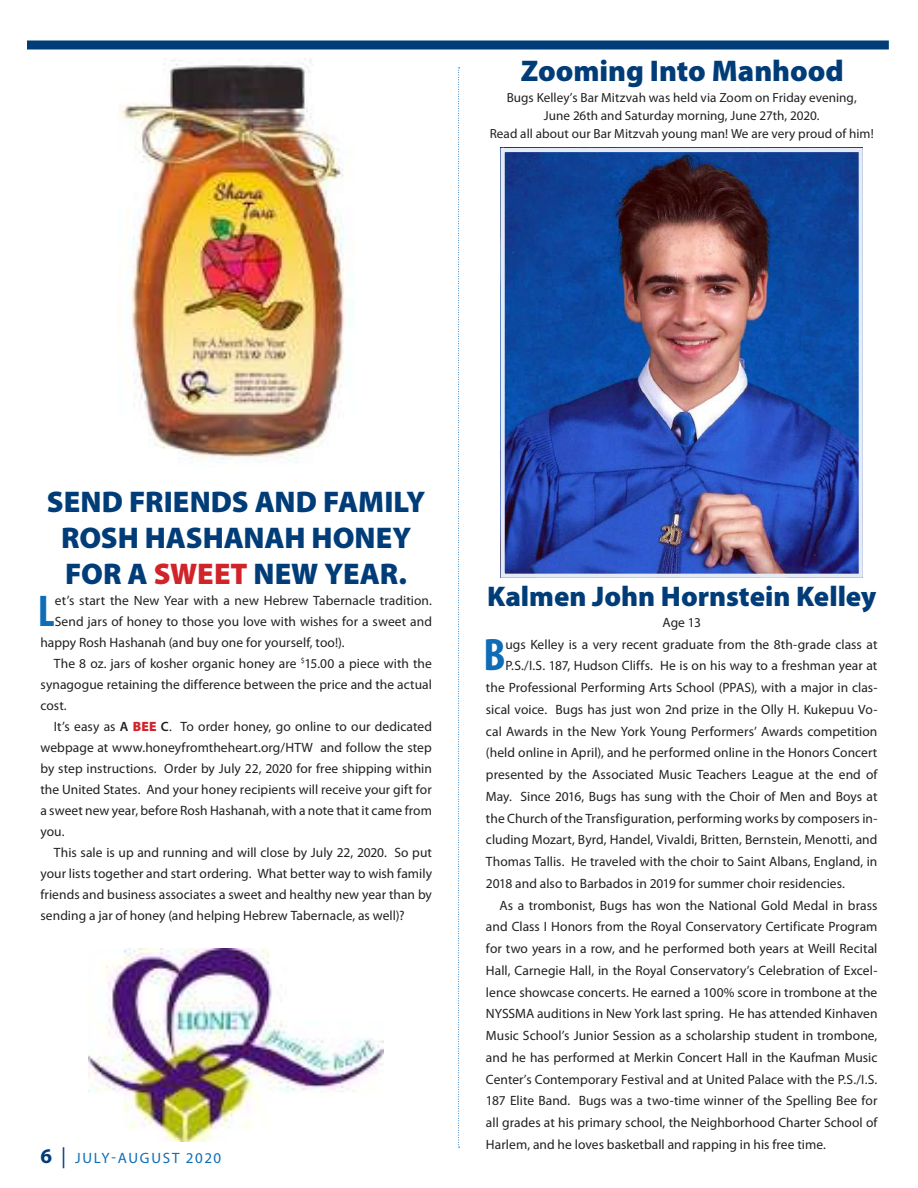
<style>
.page{position:relative;width:918px;height:1188px;background:#fff}
.page>*{position:absolute;margin:0;border:0;box-sizing:border-box;transform-origin:0 0}
.t1{font:700 condensed 45.75px "Myriad Pro";color:#0f6cb6}
.t2{font:700 condensed 44.7px "Myriad Pro";color:#0f6cb6}
.t3{font:900 30px/36px "Myriad Pro";color:#003d78;text-align:center}
.t4{font:900 28.5px "Myriad Pro";color:#003d78}
.t5{font:15px "Myriad Pro";letter-spacing:.12em;color:#0f6cb6}
.t6{font:13.5px "Myriad Pro";letter-spacing:.005em;color:#231f20}
.t7{font:13.2px/18px "Myriad Pro";letter-spacing:.005em;color:#231f20;text-align:center}
.s1{color:#d1232a}
.s2{font-weight:600}
.s3{font-weight:900;color:#d1232a}
.s4{font-weight:700;font-size:21px;color:#003d78}
.s5{font-size:21px;color:#003d78}
</style>
<div class="page">
<div style="left:27px;top:40px;width:862px;height:10px;background:#003d78"></div>
<svg style="left:458px;top:68px;width:2px;height:1080px"></svg>
<img style="left:118px;top:58px;width:227px;height:405px">
<img style="left:89px;top:948px;width:295px;height:194px">
<img style="left:506px;top:153px;width:352px;height:420px">
<div style="left:501px;top:148px;width:362px;height:430px;border:4px solid #e4ebf6"></div>
<h3 class="t3" style="left:521px;top:53px;width:325px">Zooming Into Manhood</h3>
<p class="t7" style="left:490px;top:88px;width:386px">Bugs Kelley’s Bar Mitzvah was held via Zoom on Friday evening,<br>June 26th and Saturday morning, June 27th, 2020.<br>Read all about our Bar Mitzvah young man! We are very proud of him!</p>
<h3 class="t3" style="left:47px;top:484px;width:380px">SEND FRIENDS AND FAMILY<br>ROSH HASHANAH HONEY<br>FOR A <span class="s1">SWEET</span> NEW YEAR.</h3>
<h2 class="t2" style="left:38px;top:583px;width:18px">L</h2>
<p class="t6" style="left:55px;top:592px;width:379px">et’s start the New Year with a new Hebrew Tabernacle tradition.</p>
<p class="t6" style="left:55px;top:613px;width:379px">Send jars of honey to those you love with wishes for a sweet and</p>
<p class="t6" style="left:40px;top:634px;width:306px">happy Rosh Hashanah (and buy one for yourself, too!).</p>
<p class="t6" style="left:54px;top:655px;width:380px">The 8 oz. jars of kosher organic honey are <sup>$</sup>15.00 a piece with the</p>
<p class="t6" style="left:40px;top:676px;width:393px">synagogue retaining the difference between the price and the actual</p>
<p class="t6" style="left:40px;top:697px;width:28px">cost.</p>
<p class="t6" style="left:54px;top:718px;width:379px">It’s easy as <span class="s2">A</span> <span class="s3">BEE</span> <span class="s2">C</span>. To order honey, go online to our dedicated</p>
<p class="t6" style="left:40px;top:739px;width:393px">webpage at www.honeyfromtheheart.org/HTW and follow the step</p>
<p class="t6" style="left:40px;top:760px;width:393px">by step instructions. Order by July 22, 2020 for free shipping within</p>
<p class="t6" style="left:40px;top:781px;width:393px">the United States. And your honey recipients will receive your gift for</p>
<p class="t6" style="left:40px;top:802px;width:393px">a sweet new year, before Rosh Hashanah, with a note that it came from</p>
<p class="t6" style="left:40px;top:823px;width:26px">you.</p>
<p class="t6" style="left:54px;top:844px;width:380px">This sale is up and running and will close by July 22, 2020. So put</p>
<p class="t6" style="left:40px;top:865px;width:393px">your lists together and start ordering. What better way to wish family</p>
<p class="t6" style="left:40px;top:886px;width:393px">friends and business associates a sweet and healthy new year than by</p>
<p class="t6" style="left:40px;top:907px;width:366px">sending a jar of honey (and helping Hebrew Tabernacle, as well)?</p>
<p class="t5" style="left:40px;top:1149px;width:182px"><span class="s4">6</span> <span class="s5">|</span> JULY-AUGUST 2020</p>
<h3 class="t4" style="left:487px;top:580px;width:391px">Kalmen John Hornstein Kelley</h3>
<p class="t6" style="left:663px;top:614px;width:40px">Age 13</p>
<h1 class="t1" style="left:483px;top:627px;width:24px">B</h1>
<p class="t6" style="left:505px;top:636px;width:374px">ugs Kelley is a very recent graduate from the 8th-grade class at</p>
<p class="t6" style="left:505px;top:658px;width:374px">P.S./I.S. 187, Hudson Cliffs. He is on his way to a freshman year at</p>
<p class="t6" style="left:486px;top:679px;width:393px">the Professional Performing Arts School (PPAS), with a major in clas-</p>
<p class="t6" style="left:486px;top:701px;width:393px">sical voice. Bugs has just won 2nd prize in the Olly H. Kukepuu Vo-</p>
<p class="t6" style="left:486px;top:723px;width:393px">cal Awards in the New York Young Performers’ Awards competition</p>
<p class="t6" style="left:486px;top:745px;width:393px">(held online in April), and he performed online in the Honors Concert</p>
<p class="t6" style="left:486px;top:766px;width:393px">presented by the Associated Music Teachers League at the end of</p>
<p class="t6" style="left:486px;top:788px;width:393px">May. Since 2016, Bugs has sung with the Choir of Men and Boys at</p>
<p class="t6" style="left:486px;top:810px;width:393px">the Church of the Transfiguration, performing works by composers in-</p>
<p class="t6" style="left:486px;top:832px;width:393px">cluding Mozart, Byrd, Handel, Vivaldi, Britten, Bernstein, Menotti, and</p>
<p class="t6" style="left:486px;top:853px;width:393px">Thomas Tallis. He traveled with the choir to Saint Albans, England, in</p>
<p class="t6" style="left:486px;top:875px;width:361px">2018 and also to Barbados in 2019 for summer choir residencies.</p>
<p class="t6" style="left:499px;top:897px;width:379px">As a trombonist, Bugs has won the National Gold Medal in brass</p>
<p class="t6" style="left:486px;top:919px;width:393px">and Class I Honors from the Royal Conservatory Certificate Program</p>
<p class="t6" style="left:486px;top:940px;width:393px">for two years in a row, and he performed both years at Weill Recital</p>
<p class="t6" style="left:486px;top:962px;width:393px">Hall, Carnegie Hall, in the Royal Conservatory’s Celebration of Excel-</p>
<p class="t6" style="left:486px;top:984px;width:393px">lence showcase concerts. He earned a 100% score in trombone at the</p>
<p class="t6" style="left:486px;top:1006px;width:393px">NYSSMA auditions in New York last spring. He has attended Kinhaven</p>
<p class="t6" style="left:486px;top:1027px;width:393px">Music School’s Junior Session as a scholarship student in trombone,</p>
<p class="t6" style="left:486px;top:1049px;width:393px">and he has performed at Merkin Concert Hall in the Kaufman Music</p>
<p class="t6" style="left:486px;top:1071px;width:393px">Center’s Contemporary Festival and at United Palace with the P.S./I.S.</p>
<p class="t6" style="left:486px;top:1093px;width:393px">187 Elite Band. Bugs was a two-time winner of the Spelling Bee for</p>
<p class="t6" style="left:486px;top:1114px;width:393px">all grades at his primary school, the Neighborhood Charter School of</p>
<p class="t6" style="left:486px;top:1136px;width:342px">Harlem, and he loves basketball and rapping in his free time.</p>
</div>
